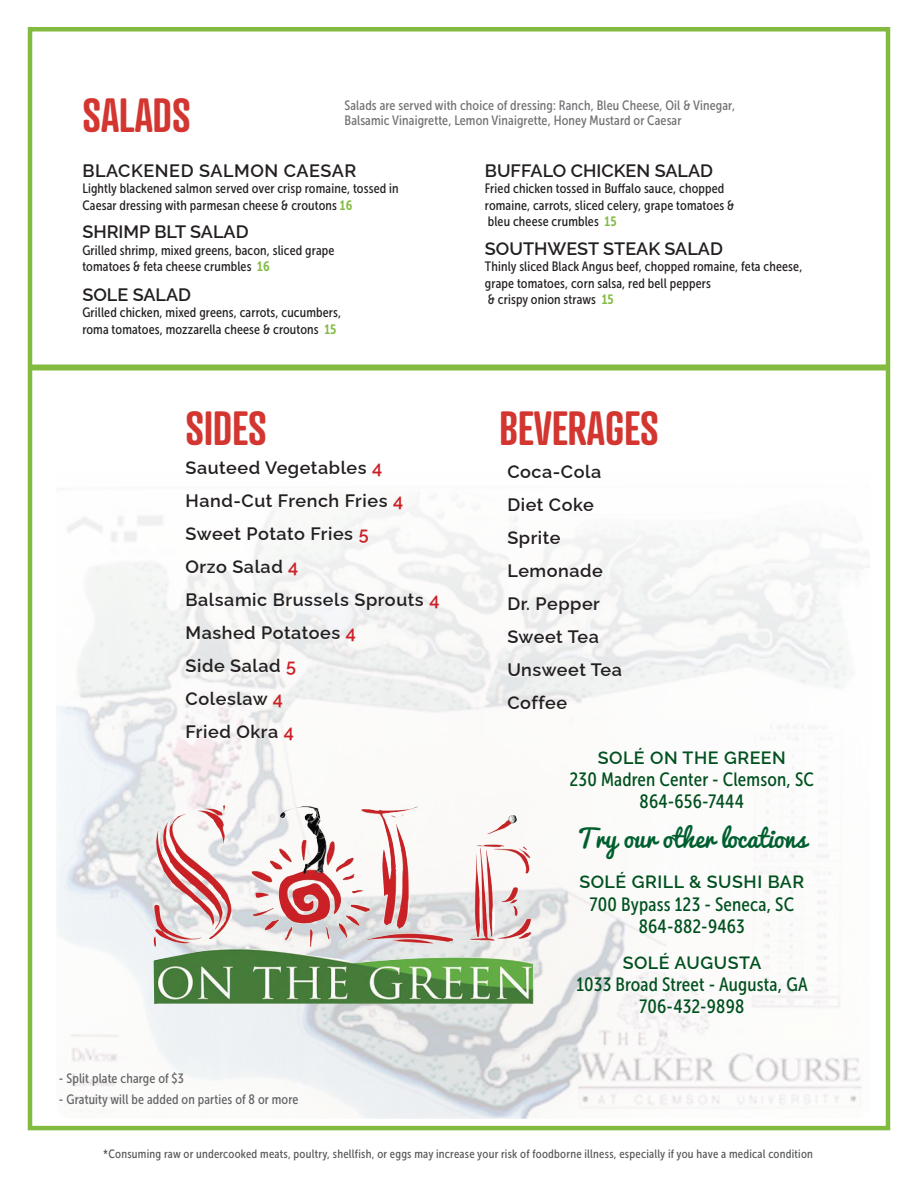
<style>
.page{position:relative;width:918px;height:1188px;background:#fff}
.page>*{position:absolute;margin:0;border:0;box-sizing:border-box;transform-origin:0 0}
.t1{font:600 46.5px "Atrament";color:#d33630;scale:.93 1}
.t2{font:24.6px "Pacifico";color:#005f2f}
.t3{font:19.2px/21.9px "Museo Sans Cond 500";letter-spacing:.01em;color:#00501f;text-align:center}
.t4{font:100 18px/33px "Raleway";letter-spacing:.03em;color:#231f20}
.t5{font:100 18px "Raleway";color:#231f20}
.t6{font:100 17.85px "Raleway";letter-spacing:.03em;color:#00501f}
.t7{font:13.5px/16.5px "Museo Sans Cond 500";letter-spacing:.01em;color:#231f20}
.t8{font:13.5px/15px "Museo Sans Cond 500";letter-spacing:.01em;color:#6f7073}
.t9{font:13.5px "Museo Sans Cond 500";letter-spacing:.01em;color:#636366}
.t10{font:12px "Museo Sans Cond 500";letter-spacing:.02em;color:#57585a}
.s1{font-family:"Museo Sans Cond 700";color:#82bb40}
.s2{color:#cb2027}
</style>
<div class="page">
<div style="left:28px;top:27px;width:862px;height:1103px;border:4px solid #82bb40"></div>
<img style="left:56px;top:501px;width:814px;height:618px">
<img style="left:163px;top:805px;width:255px;height:121px">
<div style="left:32px;top:364px;width:854px;height:6px;background:#82bb40"></div>
<h1 class="t1" style="left:82px;top:85px;width:118px">SALADS</h1>
<p class="t8" style="left:345px;top:98px;width:392px">Salads are served with choice of dressing: Ranch, Bleu Cheese, Oil &amp; Vinegar,<br>Balsamic Vinaigrette, Lemon Vinaigrette, Honey Mustard or Caesar</p>
<h3 class="t4" style="left:82px;top:152px;width:275px">BLACKENED SALMON CAESAR</h3>
<p class="t7" style="left:82px;top:181px;width:318px">Lightly blackened salmon served over crisp romaine, tossed in<br>Caesar dressing with parmesan cheese &amp; croutons <span class="s1">16</span></p>
<h3 class="t5" style="left:82px;top:217px;width:168px">SHRIMP BLT SALAD</h3>
<p class="t7" style="left:82px;top:242px;width:254px">Grilled shrimp, mixed greens, bacon, sliced grape tomatoes &amp; feta cheese crumbles <span class="s1">16</span></p>
<h3 class="t5" style="left:82px;top:280px;width:110px">SOLE SALAD</h3>
<p class="t7" style="left:82px;top:304px;width:260px">Grilled chicken, mixed greens, carrots, cucumbers, roma tomatoes, mozzarella cheese &amp; croutons <span class="s1">15</span></p>
<h3 class="t5" style="left:485px;top:156px;width:230px">BUFFALO CHICKEN SALAD</h3>
<p class="t7" style="left:485px;top:181px;width:251px">Fried chicken tossed in Buffalo sauce, chopped romaine, carrots, sliced celery, grape tomatoes &amp; bleu cheese crumbles <span class="s1">15</span></p>
<h3 class="t5" style="left:485px;top:234px;width:239px">SOUTHWEST STEAK SALAD</h3>
<p class="t7" style="left:485px;top:258px;width:319px">Thinly sliced Black Angus beef, chopped romaine, feta cheese, grape tomatoes, corn salsa, red bell peppers<br>&amp; crispy onion straws <span class="s1">15</span></p>
<h1 class="t1" style="left:186px;top:399px;width:89px">SIDES</h1>
<h1 class="t1" style="left:499px;top:399px;width:173px">BEVERAGES</h1>
<h3 class="t4" style="left:186px;top:450px;width:255px">Sauteed Vegetables <span class="s2">4<br></span>Hand-Cut French Fries <span class="s2">4<br></span>Sweet Potato Fries <span class="s2">5<br></span>Orzo Salad <span class="s2">4<br></span>Balsamic Brussels Sprouts <span class="s2">4<br></span>Mashed Potatoes <span class="s2">4<br></span>Side Salad <span class="s2">5<br></span>Coleslaw <span class="s2">4<br></span>Fried Okra <span class="s2">4</span></h3>
<p class="t9" style="left:59px;top:1071px;width:126px">- Split plate charge of $3</p>
<p class="t9" style="left:59px;top:1092px;width:241px">- Gratuity will be added on parties of 8 or more</p>
<h3 class="t4" style="left:507px;top:453px;width:116px">Coca-Cola<br>Diet Coke<br>Sprite<br>Lemonade<br>Dr. Pepper<br>Sweet Tea<br>Unsweet Tea<br>Coffee</h3>
<h3 class="t6" style="left:598px;top:744px;width:190px">SOLÉ ON THE GREEN</h3>
<h3 class="t3" style="left:570px;top:769px;width:246px">230 Madren Center - Clemson, SC<br>864-656-7444</h3>
<h2 class="t2" style="left:577px;top:817px;width:231px">Try our other locations</h2>
<h3 class="t6" style="left:579px;top:867px;width:226px">SOLÉ GRILL &amp; SUSHI BAR</h3>
<h3 class="t3" style="left:589px;top:893px;width:206px">700 Bypass 123 - Seneca, SC<br>864-882-9463</h3>
<h3 class="t6" style="left:623px;top:949px;width:140px">SOLÉ AUGUSTA</h3>
<h3 class="t3" style="left:576px;top:974px;width:233px">1033 Broad Street - Augusta, GA<br>706-432-9898</h3>
<p class="t10" style="left:103px;top:1147px;width:711px">*Consuming raw or undercooked meats, poultry, shellfish, or eggs may increase your risk of foodborne illness, especially if you have a medical condition</p>
</div>
